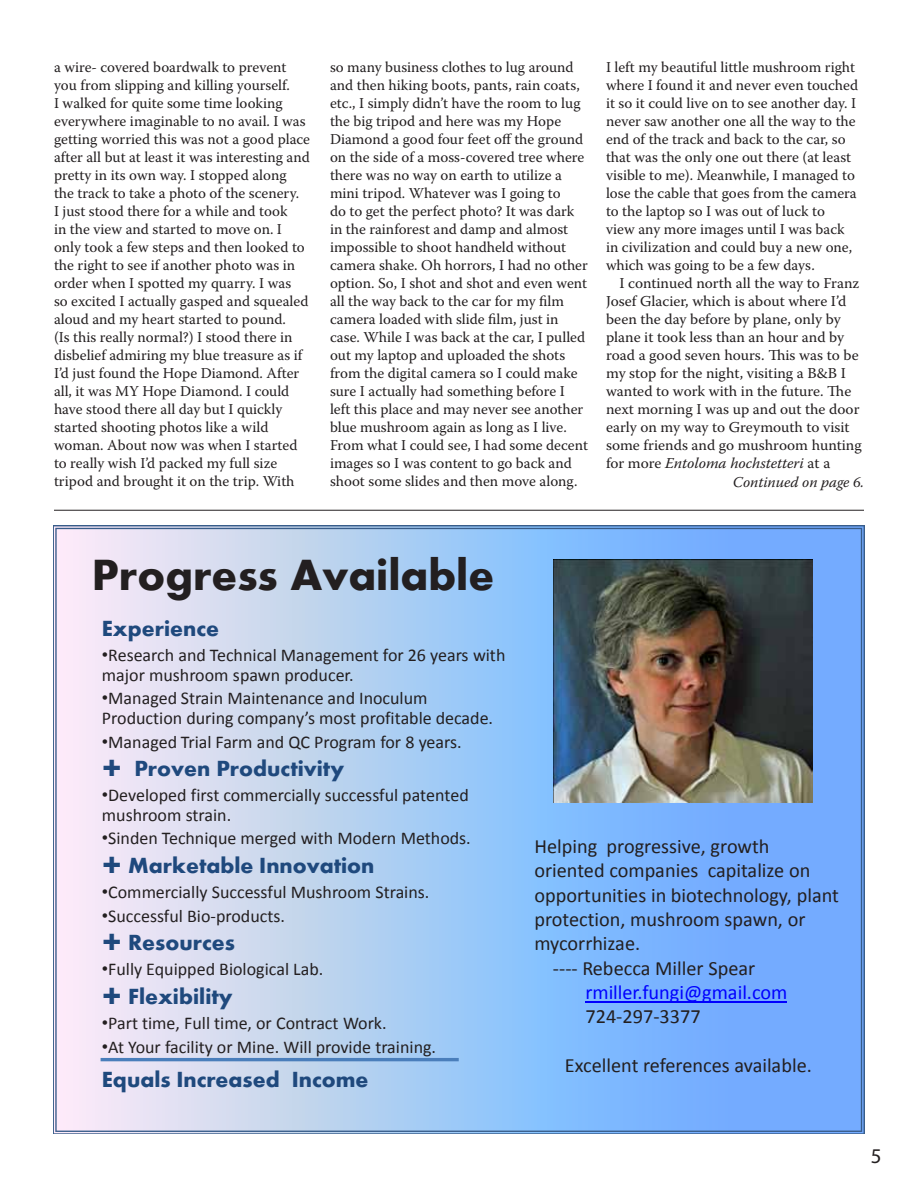
<style>
.page{position:relative;width:918px;height:1188px;background:#fff}
.page>*{position:absolute;margin:0;border:0;box-sizing:border-box;transform-origin:0 0}
.t1{font:45px "Aharoni";color:#231f20}
.t2{font:22.65px "Aharoni";color:#1f497d}
.t3{font:22.5px "Aharoni";color:#1f497d}
.t4{font:21px "Myriad Pro";color:#231f20}
.t5{font:20.25px "Calibri";color:#231f20}
.t6{font:20.25px "Calibri";color:#00f}
.t7{font:18px/19.5px "Calibri";color:#231f20}
.t8{font:15px/18px "Warnock Pro";color:#231f20}
.t9{font:italic 15px "Warnock Pro";color:#231f20}
.s1{font-style:italic}
.s2{font-size:15.3px}
.s3{font-family:"Arial"}
</style>
<div class="page">
<svg style="left:53px;top:526px;width:811px;height:608px;background:#aac9f5"></svg>
<hr style="left:585px;top:1001px;width:202px;height:1px;background:#00f">
<hr style="left:101px;top:1058px;width:358px;height:3px;background:#4a7ebb">
<img style="left:553px;top:560px;width:260px;height:243px">
<hr style="left:54px;top:510px;width:810px;height:1px;background:#231f20">
<svg style="left:104px;top:759px;width:16px;height:17px"></svg>
<svg style="left:104px;top:856px;width:16px;height:17px"></svg>
<svg style="left:104px;top:934px;width:16px;height:16px"></svg>
<svg style="left:104px;top:987px;width:16px;height:17px"></svg>
<p class="t8" style="left:54px;top:58px;width:258px">a wire- covered boardwalk to prevent you from slipping and killing yourself.<br>I walked for quite some time looking everywhere imaginable to no avail. I was getting worried this was not a good place after all but at least it was interesting and pretty in its own way. I stopped along the track to take a photo of the scenery.<br>I just stood there for a while and took<br>in the view and started to move on. I only took a few steps and then looked to the right to see if another photo was in order when I spotted my quarry. I was<br>so excited I actually gasped and squealed aloud and my heart started to pound.<br>(Is this really normal?) I stood there in disbelief admiring my blue treasure as if I’d just found the Hope Diamond. After all, it was MY Hope Diamond. I could have stood there all day but I quickly started shooting photos like a wild woman. About now was when I started to really wish I’d packed my full size tripod and brought it on the trip. With</p>
<p class="t8" style="left:330px;top:58px;width:259px">so many business clothes to lug around and then hiking boots, pants, rain coats, etc., I simply didn’t have the room to lug the big tripod and here was my Hope Diamond a good four feet off the ground on the side of a moss-covered tree where there was no way on earth to utilize a mini tripod. Whatever was I going to<br>do to get the perfect photo? It was dark in the rainforest and damp and almost impossible to shoot handheld without camera shake. Oh horrors, I had no other option. So, I shot and shot and even went all the way back to the car for my film camera loaded with slide film, just in case. While I was back at the car, I pulled out my laptop and uploaded the shots from the digital camera so I could make sure I actually had something before I left this place and may never see another blue mushroom again as long as I live.<br>From what I could see, I had some decent images so I was content to go back and shoot some slides and then move along.</p>
<p class="t8" style="left:606px;top:58px;width:254px">I left my beautiful little mushroom right where I found it and never even touched it so it could live on to see another day. I never saw another one all the way to the end of the track and back to the car, so that was the only one out there (at least visible to me). Meanwhile, I managed to lose the cable that goes from the camera to the laptop so I was out of luck to<br>view any more images until I was back in civilization and could buy a new one, which was going to be a few days.</p>
<p class="t8" style="left:606px;top:274px;width:257px;text-indent:13px">I continued north all the way to Franz Josef Glacier, which is about where I’d been the day before by plane, only by plane it took less than an hour and by road a good seven hours. This was to be my stop for the night, visiting a B&amp;B I wanted to work with in the future. The next morning I was up and out the door early on my way to Greymouth to visit some friends and go mushroom hunting for more <span class="s1">Entoloma hochstetteri</span> <span class="s2">at a</span></p>
<p class="t9" style="left:733px;top:473px;width:133px">Continued on page 6.</p>
<h1 class="t1" style="left:92px;top:557px;width:404px">Progress Available</h1>
<h3 class="t3" style="left:102px;top:619px;width:119px">Experience</h3>
<p class="t7" style="left:102px;top:645px;width:405px"><span class="s3">•</span>Research and Technical Management for 26 years with major mushroom spawn producer.</p>
<p class="t7" style="left:102px;top:689px;width:393px"><span class="s3">•</span>Managed Strain Maintenance and Inoculum<br>Production during company’s most profitable decade.</p>
<p class="t7" style="left:102px;top:732px;width:361px"><span class="s3">•</span>Managed Trial Farm and QC Program for 8 years.</p>
<h3 class="t3" style="left:134px;top:759px;width:211px">Proven Productivity</h3>
<p class="t7" style="left:102px;top:785px;width:368px"><span class="s3">•</span>Developed first commercially successful patented mushroom strain.</p>
<p class="t7" style="left:102px;top:829px;width:370px"><span class="s3">•</span>Sinden Technique merged with Modern Methods.</p>
<h2 class="t2" style="left:128px;top:856px;width:248px">Marketable Innovation</h2>
<p class="t7" style="left:102px;top:882px;width:329px"><span class="s3">•</span>Commercially Successful Mushroom Strains.</p>
<p class="t7" style="left:102px;top:906px;width:185px"><span class="s3">•</span>Successful Bio-products.</p>
<h3 class="t3" style="left:128px;top:934px;width:108px">Resources</h3>
<p class="t7" style="left:102px;top:960px;width:223px"><span class="s3">•</span>Fully Equipped Biological Lab.</p>
<h2 class="t2" style="left:128px;top:987px;width:106px">Flexibility</h2>
<p class="t7" style="left:102px;top:1013px;width:286px"><span class="s3">•</span>Part time, Full time, or Contract Work.</p>
<p class="t7" style="left:102px;top:1037px;width:336px"><span class="s3">•</span>At Your facility or Mine. Will provide training.</p>
<h3 class="t3" style="left:102px;top:1070px;width:268px">Equals Increased Income</h3>
<h3 class="t5" style="left:535px;top:833px;width:236px">Helping progressive, growth</h3>
<h3 class="t5" style="left:535px;top:858px;width:277px">oriented companies capitalize on</h3>
<h3 class="t5" style="left:535px;top:882px;width:306px">opportunities in biotechnology, plant</h3>
<h3 class="t5" style="left:535px;top:906px;width:272px">protection, mushroom spawn, or</h3>
<h3 class="t5" style="left:535px;top:931px;width:107px">mycorrhizae.</h3>
<h3 class="t5" style="left:553px;top:955px;width:204px">---- Rebecca Miller Spear</h3>
<h3 class="t6" style="left:585px;top:979px;width:203px">rmiller.fungi@gmail.com</h3>
<h3 class="t5" style="left:585px;top:1004px;width:117px">724-297-3377</h3>
<h3 class="t5" style="left:565px;top:1052px;width:248px">Excellent references available.</h3>
<h3 class="t4" style="left:871px;top:1143px;width:12px">5</h3>
</div>
